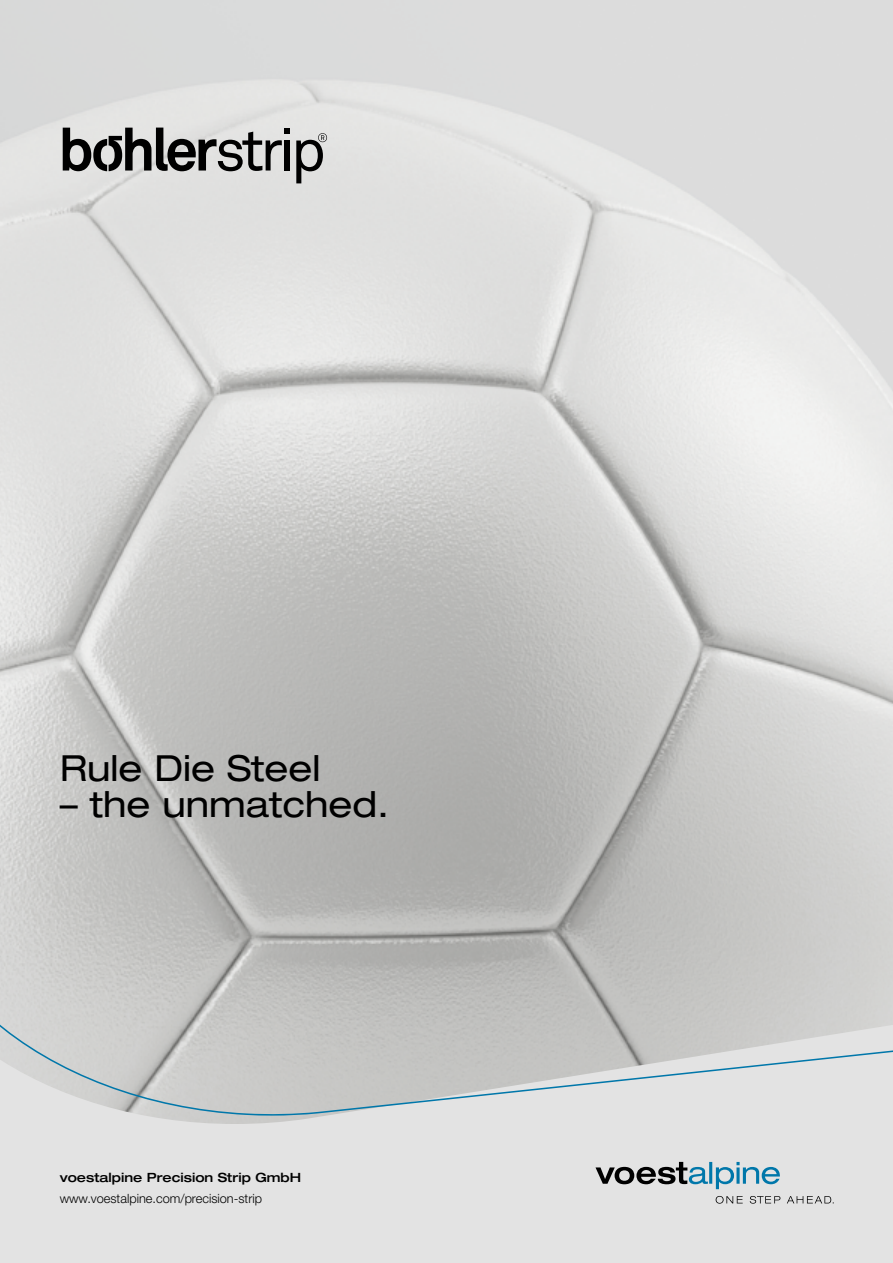
<style>
.page{position:relative;width:893px;height:1263px;background:#fff}
.page>*{position:absolute;margin:0;border:0;box-sizing:border-box;transform-origin:0 0}
.t1{font:expanded 36px "Helvetica Neue LT Std";color:#000}
.t2{font:300 12.75px "Helvetica Neue LT Std";color:#000}
.t3{font:500 expanded 12.75px "Helvetica Neue LT Std";color:#000}
</style>
<div class="page">
<img style="left:0;top:0;width:893px;height:1007px">
<div style="left:0;top:1115px;width:893px;height:148px;background:#e3e3e3"></div>
<svg style="left:0;top:1007px;width:893px;height:108px;background:#cccecd"></svg>
<svg style="left:716px;top:1196px;width:27px;height:7px"></svg>
<svg style="left:750px;top:1196px;width:30px;height:7px"></svg>
<svg style="left:787px;top:1196px;width:47px;height:7px"></svg>
<svg style="left:595px;top:1162px;width:185px;height:27px;background:#9bacb4"></svg>
<svg style="left:63px;top:128px;width:227px;height:43px;background:#858584"></svg>
<div style="left:284px;top:140px;width:5px;height:31px;background:#000"></div>
<svg style="left:296px;top:133px;width:31px;height:50px;background:#979897"></svg>
<h1 class="t1" style="left:60px;top:746px;width:262px">Rule Die Steel</h1>
<h1 class="t1" style="left:60px;top:782px;width:331px">– the unmatched.</h1>
<p class="t3" style="left:60px;top:1170px;width:243px">voestalpine Precision Strip GmbH</p>
<p class="t2" style="left:60px;top:1191px;width:204px">www.voestalpine.com/precision-strip</p>
</div>
